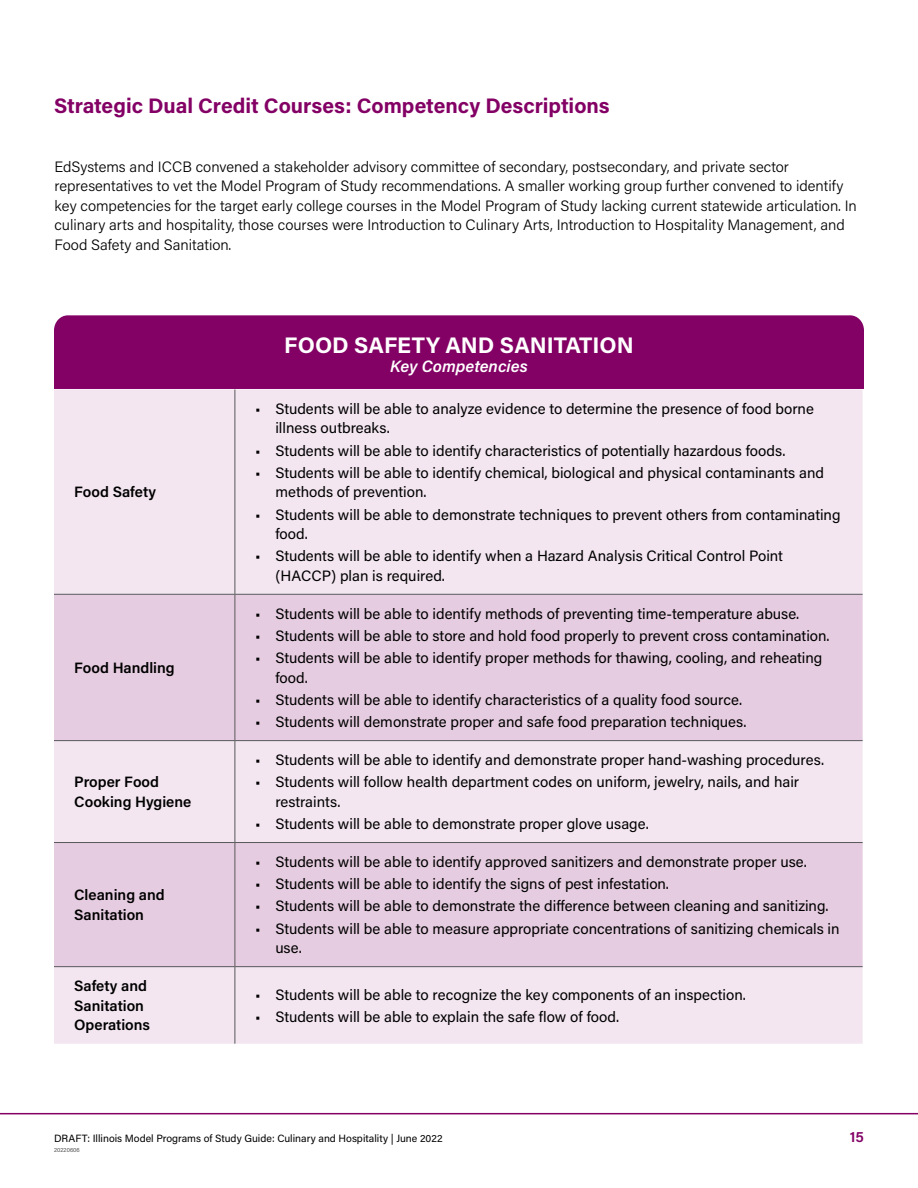
<style>
.page{position:relative;width:918px;height:1188px;background:#fff}
.page>*{position:absolute;margin:0;border:0;box-sizing:border-box;transform-origin:0 0}
.t1{font:700 22.5px "Acumin Pro";color:#fff}
.t2{font:700 21px "Acumin Pro";color:#830065}
.t3{font:italic 600 16.5px "Acumin Pro";color:#fff}
.t4{font:15px/19.5px "Acumin Pro";color:#000}
.t5{font:300 15px/19.5px "Acumin Pro";color:#000}
.t6{font:600 15px/19.5px "Acumin Pro";color:#000}
.t7{font:600 15px "Acumin Pro";color:#830065}
.t8{font:10.5px "Acumin Pro";color:#000}
.t9{font:300 6px "Acumin Pro";letter-spacing:.005em;color:#333}
</style>
<div class="page">
<hr style="left:0;top:1113px;width:918px;height:1px;background:#830065">
<div style="left:54px;top:389px;width:809px;height:655px;background:#f3e6f0"></div>
<svg style="left:54px;top:595px;width:809px;height:371px;fill:#e6cce0"></svg>
<hr style="left:235px;top:389px;width:1px;height:205px;background:#58595b">
<hr style="left:54px;top:594px;width:181px;height:1px;background:#58595b">
<hr style="left:235px;top:594px;width:628px;height:1px;background:#58595b">
<hr style="left:235px;top:595px;width:1px;height:145px;background:#58595b">
<hr style="left:235px;top:741px;width:1px;height:101px;background:#58595b">
<hr style="left:235px;top:843px;width:1px;height:123px;background:#58595b">
<hr style="left:235px;top:967px;width:1px;height:77px;background:#58595b">
<hr style="left:54px;top:740px;width:181px;height:1px;background:#58595b">
<hr style="left:235px;top:740px;width:628px;height:1px;background:#58595b">
<hr style="left:54px;top:842px;width:181px;height:1px;background:#58595b">
<hr style="left:235px;top:842px;width:628px;height:1px;background:#58595b">
<hr style="left:54px;top:966px;width:181px;height:1px;background:#58595b">
<hr style="left:235px;top:966px;width:628px;height:1px;background:#58595b">
<div style="left:54px;top:315px;width:810px;height:74px;background:#830065"></div>
<h2 class="t2" style="left:54px;top:91px;width:557px">Strategic Dual Credit Courses: Competency Descriptions</h2>
<p class="t5" style="left:54px;top:156px;width:804px">EdSystems and ICCB convened a stakeholder advisory committee of secondary, postsecondary, and private sector representatives to vet the Model Program of Study recommendations. A smaller working group further convened to identify key competencies for the target early college courses in the Model Program of Study lacking current statewide articulation. In culinary arts and hospitality, those courses were Introduction to Culinary Arts, Introduction to Hospitality Management, and Food Safety and Sanitation.</p>
<p class="t6" style="left:74px;top:482px;width:83px">Food Safety</p>
<p class="t6" style="left:74px;top:657px;width:102px">Food Handling</p>
<p class="t6" style="left:74px;top:772px;width:119px">Proper Food<br>Cooking Hygiene</p>
<p class="t6" style="left:74px;top:885px;width:92px">Cleaning and<br>Sanitation</p>
<h1 class="t1" style="left:284px;top:329px;width:351px">FOOD SAFETY AND SANITATION</h1>
<p class="t3" style="left:390px;top:355px;width:139px">Key Competencies</p>
<p class="t4" style="left:275px;top:398px;width:540px;text-indent:-20px">• Students will be able to analyze evidence to determine the presence of food borne illness outbreaks.</p>
<p class="t4" style="left:255px;top:440px;width:532px">• Students will be able to identify characteristics of potentially hazardous foods.</p>
<p class="t4" style="left:275px;top:462px;width:550px;text-indent:-20px">• Students will be able to identify chemical, biological and physical contaminants and methods of prevention.</p>
<p class="t4" style="left:275px;top:504px;width:567px;text-indent:-20px">• Students will be able to demonstrate techniques to prevent others from contaminating food.</p>
<p class="t4" style="left:275px;top:546px;width:509px;text-indent:-20px">• Students will be able to identify when a Hazard Analysis Critical Control Point (HACCP) plan is required.</p>
<p class="t4" style="left:255px;top:603px;width:546px">• Students will be able to identify methods of preventing time-temperature abuse.</p>
<p class="t4" style="left:255px;top:625px;width:576px">• Students will be able to store and hold food properly to prevent cross contamination.</p>
<p class="t4" style="left:275px;top:648px;width:549px;text-indent:-20px">• Students will be able to identify proper methods for thawing, cooling, and reheating food.</p>
<p class="t4" style="left:255px;top:689px;width:488px">• Students will be able to identify characteristics of a quality food source.</p>
<p class="t4" style="left:255px;top:712px;width:493px">• Students will demonstrate proper and safe food preparation techniques.</p>
<p class="t4" style="left:255px;top:750px;width:570px">• Students will be able to identify and demonstrate proper hand-washing procedures.</p>
<p class="t4" style="left:275px;top:772px;width:525px;text-indent:-20px">• Students will follow health department codes on uniform, jewelry, nails, and hair restraints.</p>
<p class="t4" style="left:255px;top:813px;width:395px">• Students will be able to demonstrate proper glove usage.</p>
<p class="t4" style="left:255px;top:851px;width:553px">• Students will be able to identify approved sanitizers and demonstrate proper use.</p>
<p class="t4" style="left:255px;top:874px;width:415px">• Students will be able to identify the signs of pest infestation.</p>
<p class="t4" style="left:255px;top:896px;width:575px">• Students will be able to demonstrate the difference between cleaning and sanitizing.</p>
<p class="t4" style="left:275px;top:918px;width:566px;text-indent:-20px">• Students will be able to measure appropriate concentrations of sanitizing chemicals in use.</p>
<p class="t6" style="left:74px;top:976px;width:77px">Safety and<br>Sanitation<br>Operations</p>
<p class="t4" style="left:255px;top:984px;width:492px">• Students will be able to recognize the key components of an inspection.</p>
<p class="t4" style="left:255px;top:1006px;width:365px">• Students will be able to explain the safe flow of food.</p>
<p class="t8" style="left:54px;top:1131px;width:390px">DRAFT: Illinois Model Programs of Study Guide: Culinary and Hospitality | June 2022</p>
<p class="t7" style="left:850px;top:1126px;width:16px">15</p>
<p class="t9" style="left:54px;top:1146px;width:27px">20220606</p>
</div>
